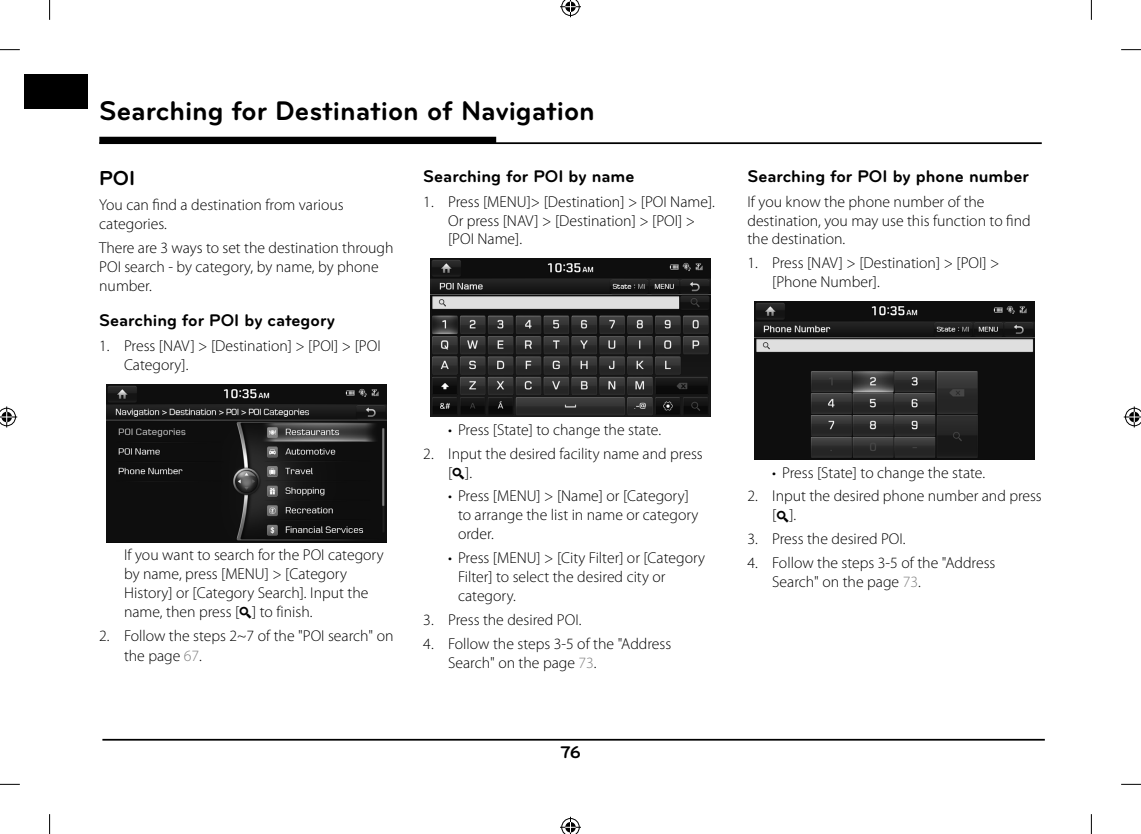
<style>
.page{position:relative;width:1141px;height:834px;background:#fff}
.page>*{position:absolute;margin:0;border:0;box-sizing:border-box;transform-origin:0 0}
.t1{font:700 28px "Bryant LG";color:#000}
.t2{font:700 21px "Bryant LG";color:#000}
.t3{font:700 17.5px "Bryant LG";color:#000}
.t4{font:300 15.75px/18.9px "Myriad Pro";color:#000}
.s1{font-family:"UPSYS Font 2013 Basic";font-weight:400}
.s2{color:#818181}
</style>
<div class="page">
<hr style="left:99px;top:142px;width:943px;height:2px;background:#000">
<div style="left:99px;top:137px;width:397px;height:7px;background:#000"></div>
<hr style="left:102px;top:738px;width:943px;height:2px;background:#000">
<div style="left:25px;top:74px;width:63px;height:35px;background:#000"></div>
<img style="left:106px;top:384px;width:280px;height:158px">
<img style="left:430px;top:259px;width:280px;height:157px">
<img style="left:755px;top:301px;width:280px;height:158px">
<svg style="left:0;top:49px;width:20px;height:1px"></svg>
<svg style="left:1121px;top:49px;width:20px;height:1px"></svg>
<svg style="left:0;top:783px;width:20px;height:1px"></svg>
<svg style="left:1121px;top:783px;width:20px;height:1px"></svg>
<svg style="left:49px;top:0;width:1px;height:20px"></svg>
<svg style="left:49px;top:814px;width:2px;height:19px"></svg>
<svg style="left:1091px;top:0;width:1px;height:20px"></svg>
<svg style="left:1090px;top:814px;width:2px;height:19px"></svg>
<svg style="left:560px;top:0;width:21px;height:17px"></svg>
<svg style="left:560px;top:816px;width:21px;height:17px"></svg>
<svg style="left:0;top:406px;width:17px;height:21px"></svg>
<svg style="left:1124px;top:406px;width:17px;height:21px"></svg>
<h1 class="t1" style="left:99px;top:101px;width:497px">Searching for Destination of Navigation</h1>
<h2 class="t2" style="left:99px;top:170px;width:38px">POI</h2>
<p class="t4" style="left:99px;top:197px;width:246px">You can find a destination from various categories.</p>
<p class="t4" style="left:99px;top:240px;width:296px">There are 3 ways to set the destination through<br>POI search - by category, by name, by phone number.</p>
<p class="t3" style="left:99px;top:314px;width:237px">Searching for POI by category</p>
<p class="t4" style="left:124px;top:337px;width:258px;text-indent:-25px">1. Press [NAV] &gt; [Destination] &gt; [POI] &gt; [POI<br>Category].</p>
<p class="t4" style="left:124px;top:546px;width:261px">If you want to search for the POI category by name, press [MENU] &gt; [Category History] or [Category Search]. Input the name, then press [<span class="s1">4</span>] to finish.</p>
<p class="t4" style="left:124px;top:626px;width:271px;line-height:19.8px;text-indent:-25px">2. Follow the steps 2~7 of the "POI search" on the page <span class="s2">67</span>.</p>
<p class="t3" style="left:423px;top:170px;width:213px">Searching for POI by name</p>
<p class="t4" style="left:448px;top:193px;width:268px;text-indent:-25px">1. Press [MENU]&gt; [Destination] &gt; [POI Name].<br>Or press [NAV] &gt; [Destination] &gt; [POI] &gt; [POI Name].</p>
<p class="t4" style="left:448px;top:421px;width:214px">• Press [State] to change the state.</p>
<p class="t4" style="left:448px;top:445px;width:256px;text-indent:-25px">2. Input the desired facility name and press [<span class="s1">4</span>].</p>
<p class="t4" style="left:458px;top:488px;width:242px;text-indent:-10px">• Press [MENU] &gt; [Name] or [Category] to arrange the list in name or category order.</p>
<p class="t4" style="left:458px;top:549px;width:249px;text-indent:-10px">• Press [MENU] &gt; [City Filter] or [Category<br>Filter] to select the desired city or category.</p>
<p class="t4" style="left:423px;top:611px;width:160px">3. Press the desired POI.</p>
<p class="t4" style="left:448px;top:635px;width:225px;text-indent:-25px">4. Follow the steps 3-5 of the " Address<br>Search" on the page <span class="s2">73</span>.</p>
<p class="t3" style="left:560px;top:745px;width:22px">76</p>
<p class="t3" style="left:747px;top:170px;width:283px">Searching for POI by phone number</p>
<p class="t4" style="left:747px;top:193px;width:285px">If you know the phone number of the destination, you may use this function to find the destination.</p>
<p class="t4" style="left:772px;top:255px;width:229px;text-indent:-25px">1. Press [NAV] &gt; [Destination] &gt; [POI] &gt; [Phone Number].</p>
<p class="t4" style="left:772px;top:464px;width:214px">• Press [State] to change the state.</p>
<p class="t4" style="left:772px;top:488px;width:271px;text-indent:-25px">2. Input the desired phone number and press [<span class="s1">4</span>].</p>
<p class="t4" style="left:747px;top:530px;width:160px">3. Press the desired POI.</p>
<p class="t4" style="left:772px;top:554px;width:225px;text-indent:-25px">4. Follow the steps 3-5 of the " Address<br>Search" on the page <span class="s2">73</span>.</p>
</div>
